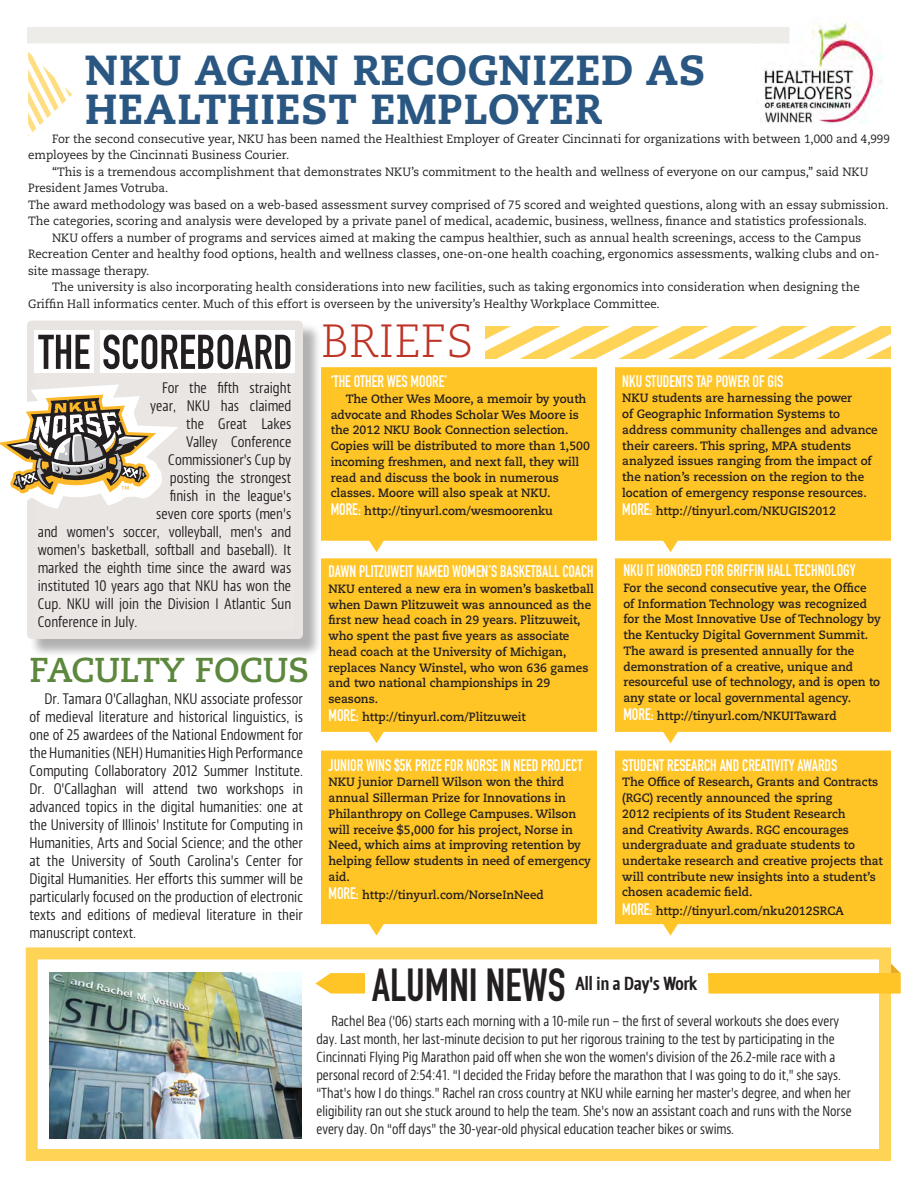
<style>
.page{position:relative;width:918px;height:1188px;background:#fff}
.page>*{position:absolute;margin:0;border:0;box-sizing:border-box;transform-origin:0 0}
.t1{font:300 46.5px "Caecilia";color:#be3427}
.t2{font:45.75px "DIN Engschrift";color:#231f20;scale:.96 1}
.t3{font:800 42px/39px "Caecilia";letter-spacing:.02em;color:#2a5782}
.t4{font:700 34.5px "Caecilia";color:#5c873c}
.t5{font:700 19.5px "Dione";color:#231f20;scale:.95 1}
.t6{font:16.5px "DIN Engschrift";color:#fff;scale:.93 1}
.t7{font:16.5px "DIN Engschrift";color:#fff;scale:.92 1}
.t8{font:15.75px/18px "Dione";color:#231f20;text-align:justify;scale:.96 1}
.t9{font:15px/18px "Dione";color:#231f20;scale:.95 1}
.t10{font:700 12px/15.8px "Caecilia";color:#231f20}
.t11{font:12px/16.5px "Caecilia";color:#231f20;scale:.96 1}
.s1{font-family:"DIN Engschrift";font-weight:400;font-size:16.5px;color:#fff}
</style>
<div class="page">
<svg style="left:891px;top:963px;width:10px;height:10px"></svg>
<div style="left:322px;top:367px;width:275px;height:185px;background:#ffc425"></div>
<div style="left:321px;top:558px;width:276px;height:185px;background:#ffc425"></div>
<div style="left:321px;top:751px;width:276px;height:185px;background:#ffc425"></div>
<div style="left:615px;top:367px;width:276px;height:185px;background:#ffc425"></div>
<div style="left:615px;top:558px;width:276px;height:185px;background:#ffc425"></div>
<div style="left:615px;top:751px;width:276px;height:185px;background:#ffc425"></div>
<div style="left:29px;top:323px;width:293px;height:335px;background:#231f20;opacity:.35"></div>
<div style="left:31px;top:325px;width:268px;height:309px;background:#e9e6e3"></div>
<div style="left:27px;top:321px;width:276px;height:318px;border:9px solid #e8e4e1"></div>
<div style="left:35px;top:330px;width:59px;height:43px;background:#fff"></div>
<div style="left:100px;top:330px;width:195px;height:43px;background:#fff"></div>
<svg style="left:38px;top:334px;width:252px;height:35px"></svg>
<svg style="left:0;top:384px;width:178px;height:125px"></svg>
<div style="left:26px;top:947px;width:865px;height:214px;border:12px solid #fed356"></div>
<div style="left:708px;top:973px;width:193px;height:21px;background:#ffc425"></div>
<svg style="left:28px;top:52px;width:44px;height:84px"></svg>
<svg style="left:485px;top:326px;width:406px;height:32px"></svg>
<svg style="left:315px;top:973px;width:50px;height:21px"></svg>
<img style="left:50px;top:972px;width:252px;height:167px">
<img style="left:760px;top:17px;width:123px;height:106px">
<div style="left:27px;top:27px;width:762px;height:17px;background:#eeece9"></div>
<p class="t3" style="left:85px;top:50px;width:621px">NKU AGAIN RECOGNIZED AS<br>HEALTHIEST EMPLOYER</p>
<p class="t11" style="left:28px;top:130px;width:899px;text-indent:24px">For the second consecutive year, NKU has been named the Healthiest Employer of Greater Cincinnati for organizations with between 1,000 and 4,999 employees by the Cincinnati Business Courier.</p>
<p class="t11" style="left:28px;top:163px;width:877px;text-indent:24px">“This is a tremendous accomplishment that demonstrates NKU’s commitment to the health and wellness of everyone on our campus,” said NKU<br>President James Votruba.</p>
<p class="t11" style="left:28px;top:196px;width:898px">The award methodology was based on a web-based assessment survey comprised of 75 scored and weighted questions, along with an essay submission.<br>The categories, scoring and analysis were developed by a private panel of medical, academic, business, wellness, finance and statistics professionals.</p>
<p class="t11" style="left:28px;top:229px;width:888px;text-indent:24px">NKU offers a number of programs and services aimed at making the campus healthier, such as annual health screenings, access to the Campus<br>Recreation Center and healthy food options, health and wellness classes, one-on-one health coaching, ergonomics assessments, walking clubs and on&shy;site massage therapy.</p>
<p class="t11" style="left:28px;top:279px;width:868px;text-indent:24px">The university is also incorporating health considerations into new facilities, such as taking ergonomics into consideration when designing the<br>Griffin Hall informatics center. Much of this effort is overseen by the university’s Healthy Workplace Committee.</p>
<p class="t8" style="left:162px;top:379px;width:136px">For the fifth straight</p>
<p class="t8" style="left:150px;top:397px;width:148px">year, NKU has claimed</p>
<p class="t8" style="left:186px;top:415px;width:111px">the Great Lakes</p>
<p class="t8" style="left:186px;top:433px;width:111px">Valley Conference</p>
<p class="t8" style="left:168px;top:451px;width:130px">Commissioner’s Cup by</p>
<p class="t8" style="left:170px;top:469px;width:128px">posting the strongest</p>
<p class="t8" style="left:170px;top:487px;width:128px">finish in the league’s</p>
<p class="t8" style="left:156px;top:505px;width:142px">seven core sports (men’s</p>
<p class="t8" style="left:38px;top:523px;width:266px">and women’s soccer, volleyball, men’s and</p>
<p class="t8" style="left:38px;top:541px;width:266px">women’s basketball, softball and baseball). It</p>
<p class="t8" style="left:38px;top:559px;width:266px">marked the eighth time since the award was</p>
<p class="t8" style="left:38px;top:577px;width:266px">instituted 10 years ago that NKU has won the</p>
<p class="t8" style="left:38px;top:595px;width:266px">Cup. NKU will join the Division I Atlantic Sun</p>
<p class="t8" style="left:38px;top:613px;width:105px">Conference in July.</p>
<p class="t4" style="left:29px;top:650px;width:281px">FACULTY FOCUS</p>
<p class="t8" style="left:29px;top:690px;width:286px;text-indent:15px">Dr. Tamara O’Callaghan, NKU associate professor of medieval literature and historical linguistics, is one of 25 awardees of the National Endowment for the Humanities (NEH) Humanities High Performance Computing Collaboratory 2012 Summer Institute.<br>Dr. O’Callaghan will attend two workshops in advanced topics in the digital humanities: one at the University of Illinois’ Institute for Computing in Humanities, Arts and Social Science; and the other at the University of South Carolina’s Center for Digital Humanities. Her efforts this summer will be particularly focused on the production of electronic texts and editions of medieval literature in their manuscript context.</p>
<p class="t1" style="left:321px;top:315px;width:153px">BRIEFS</p>
<p class="t6" style="left:331px;top:372px;width:127px">‘THE OTHER WES MOORE’</p>
<p class="t10" style="left:331px;top:391px;width:261px;text-indent:15px">The Other Wes Moore, a memoir by youth advocate and Rhodes Scholar Wes Moore is the 2012 NKU Book Connection selection.<br>Copies will be distributed to more than 1,500 incoming freshmen, and next fall, they will read and discuss the book in numerous classes. Moore will also speak at NKU.</p>
<p class="t10" style="left:331px;top:504px;width:224px"><span class="s1">MORE:</span> http://tinyurl.com/wesmoorenku</p>
<p class="t7" style="left:329px;top:562px;width:290px">DAWN PLITZUWEIT NAMED WOMEN’S BASKETBALL COACH</p>
<p class="t10" style="left:329px;top:581px;width:267px">NKU entered a new era in women’s basketball when Dawn Plitzuweit was announced as the first new head coach in 29 years. Plitzuweit, who spent the past five years as associate head coach at the University of Michigan, replaces Nancy Winstel, who won 636 games and two national championships in 29 seasons.</p>
<p class="t10" style="left:329px;top:709px;width:199px"><span class="s1">MORE:</span> http://tinyurl.com/Plitzuweit</p>
<p class="t6" style="left:329px;top:755px;width:275px">JUNIOR WINS $5K PRIZE FOR NORSE IN NEED PROJECT</p>
<p class="t10" style="left:329px;top:774px;width:264px">NKU junior Darnell Wilson won the third annual Sillerman Prize for Innovations in Philanthropy on College Campuses. Wilson will receive $5,000 for his project, Norse in Need, which aims at improving retention by helping fellow students in need of emergency aid.</p>
<p class="t10" style="left:329px;top:887px;width:217px"><span class="s1">MORE:</span> http://tinyurl.com/NorseInNeed</p>
<p class="t6" style="left:622px;top:371px;width:175px">NKU STUDENTS TAP POWER OF GIS</p>
<p class="t10" style="left:622px;top:391px;width:257px">NKU students are harnessing the power<br>of Geographic Information Systems to address community challenges and advance their careers. This spring, MPA students analyzed issues ranging from the impact of the nation’s recession on the region to the location of emergency response resources.</p>
<p class="t10" style="left:622px;top:503px;width:215px"><span class="s1">MORE:</span> http://tinyurl.com/NKUGIS2012</p>
<p class="t6" style="left:623px;top:561px;width:251px">NKU IT HONORED FOR GRIFFIN HALL TECHNOLOGY</p>
<p class="t10" style="left:623px;top:580px;width:259px">For the second consecutive year, the Office<br>of Information Technology was recognized for the Most Innovative Use of Technology by the Kentucky Digital Government Summit.<br>The award is presented annually for the demonstration of a creative, unique and resourceful use of technology, and is open to any state or local governmental agency.</p>
<p class="t10" style="left:623px;top:708px;width:215px"><span class="s1">MORE:</span> http://tinyurl.com/NKUITaward</p>
<p class="t6" style="left:622px;top:755px;width:233px">STUDENT RESEARCH AND CREATIVITY AWARDS</p>
<p class="t10" style="left:622px;top:774px;width:262px">The Office of Research, Grants and Contracts (RGC) recently announced the spring<br>2012 recipients of its Student Research<br>and Creativity Awards. RGC encourages undergraduate and graduate students to undertake research and creative projects that will contribute new insights into a student’s chosen academic field.</p>
<p class="t10" style="left:622px;top:903px;width:223px"><span class="s1">MORE:</span> http://tinyurl.com/nku2012SRCA</p>
<p class="t2" style="left:372px;top:958px;width:203px">ALUMNI NEWS</p>
<p class="t5" style="left:575px;top:973px;width:130px">All in a Day’s Work</p>
<p class="t9" style="left:316px;top:1012px;width:565px;text-indent:15px">Rachel Bea (’06) starts each morning with a 10-mile run – the first of several workouts she does every day. Last month, her last-minute decision to put her rigorous training to the test by participating in the Cincinnati Flying Pig Marathon paid off when she won the women’s division of the 26.2-mile race with a personal record of 2:54:41. “I decided the Friday before the marathon that I was going to do it,” she says. “That’s how I do things.” Rachel ran cross country at NKU while earning her master’s degree, and when her eligibility ran out she stuck around to help the team. She’s now an assistant coach and runs with the Norse every day. On “off days” the 30-year-old physical education teacher bikes or swims.</p>
</div>
